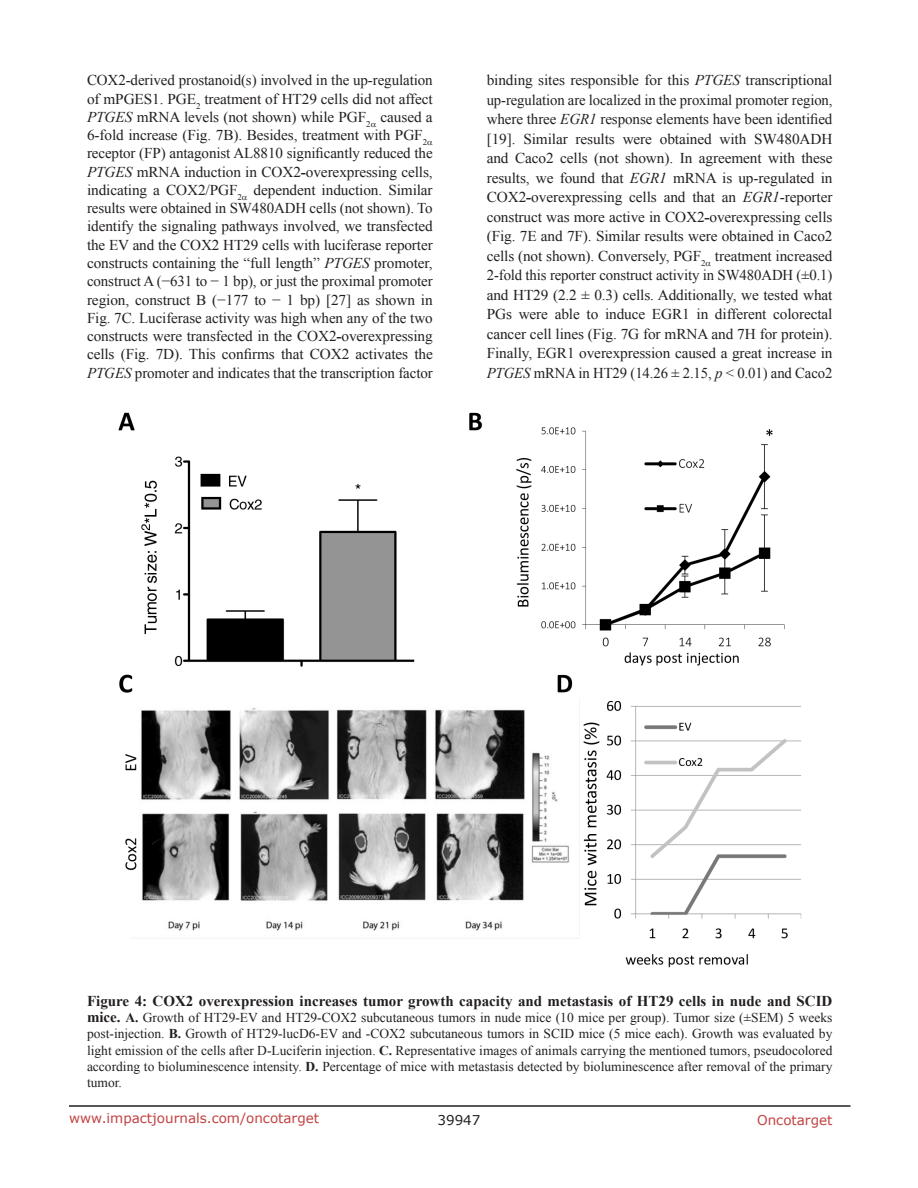
<style>
.page{position:relative;width:918px;height:1188px;background:#fff}
.page>*{position:absolute;margin:0;border:0;box-sizing:border-box;transform-origin:0 0}
.BodyText{font:15px/18.3px "Times New Roman";letter-spacing:-.005em;color:#231f20}
.FigureText{font:700 15px "Times New Roman";color:#231f20}
.FigureText-2{font:13.5px/16.2px "Times New Roman";color:#231f20;text-align:justify}
.t1{font:13.5px "Verdana";color:#c24141}
.t2{font:13.5px "Verdana";color:#231f20}
.s1{font-style:italic}
.s2{font-weight:700}
.s3{font-weight:700;font-size:15px}
</style>
<div class="page">
<hr style="left:69px;top:1105px;width:781px;height:2px;background:#231f20">
<img style="left:118px;top:412px;width:684px;height:556px">
<p class="BodyText" style="left:87px;top:71px;width:347px">COX2-derived prostanoid(s) involved in the up-regulation of mPGES1. PGE<sub>2</sub> treatment of HT29 cells did not affect <span class="s1">PTGES</span> mRNA levels (not shown) while PGF<sub>2</sub> caused a 6-fold increase (Fig. 7B). Besides, treatment with PGF<sub>2 </sub>receptor (FP) antagonist AL8810 significantly reduced the <span class="s1">PTGES</span> mRNA induction in COX2<span class="s2">-</span>overexpressing cells, indicating a COX2/PGF<sub>2</sub> dependent induction. Similar results were obtained in SW480ADH cells (not shown). To identify the signaling pathways involved, we transfected the EV and the COX2 HT29 cells with luciferase reporter constructs containing the “full length” <span class="s1">PTGES</span> promoter, construct A (−631 to − 1 bp), or just the proximal promoter region, construct B (−177 to − 1 bp) [27] as shown in Fig. 7C. Luciferase activity was high when any of the two constructs were transfected in the COX2<span class="s2">-</span>overexpressing cells (Fig. 7D). This confirms that COX2 activates the <span class="s1">PTGES</span> promoter and indicates that the transcription factor</p>
<p class="BodyText" style="left:487px;top:70px;width:347px;line-height:19.5px;text-align:justify">binding sites responsible for this <span class="s1">PTGES</span> transcriptional up-regulation are localized in the proximal promoter region, where three <span class="s1">EGR1</span> response elements have been identified [19]. Similar results were obtained with SW480ADH and Caco2 cells (not shown). In agreement with these results, we found that <span class="s1">EGR1</span> mRNA is up-regulated in COX2<span class="s2">-</span>overexpressing cells and that an <span class="s1">EGR1</span>-reporter construct was more active in COX2<span class="s2">-</span>overexpressing cells (Fig. 7E and 7F). Similar results were obtained in Caco2 cells (not shown). Conversely, PGF<sub>2</sub> treatment increased 2-fold this reporter construct activity in SW480ADH (±0.1) and HT29 (2.2 ± 0.3) cells. Additionally, we tested what PGs were able to induce EGR1 in different colorectal cancer cell lines (Fig. 7G for mRNA and 7H for protein).<br>Finally, EGR1 overexpression caused a great increase in <span class="s1">PTGES</span> mRNA in HT29 (14.26 ± 2.15, <span class="s1">p</span> &lt; 0.01) and Caco2</p>
<p class="FigureText" style="left:87px;top:991px;width:747px">Figure 4: COX2 overexpression increases tumor growth capacity and metastasis of HT29 cells in nude and SCID</p>
<p class="FigureText-2" style="left:87px;top:1009px;width:747px"><span class="s3">mice.</span> <span class="s2">A.</span> Growth of HT29-EV and HT29-COX2 subcutaneous tumors in nude mice (10 mice per group). Tumor size (±SEM) 5 weeks post-injection. <span class="s2">B.</span> Growth of HT29-lucD6-EV and -COX2 subcutaneous tumors in SCID mice (5 mice each). Growth was evaluated by light emission of the cells after D-Luciferin injection. <span class="s2">C.</span> Representative images of animals carrying the mentioned tumors, pseudocolored according to bioluminescence intensity. <span class="s2">D.</span> Percentage of mice with metastasis detected by bioluminescence after removal of the primary tumor.</p>
<p class="t1" style="left:69px;top:1109px;width:252px">www.impactjournals.com/oncotarget</p>
<p class="t2" style="left:438px;top:1111px;width:44px">39947</p>
<p class="t1" style="left:757px;top:1111px;width:77px">Oncotarget</p>
</div>
